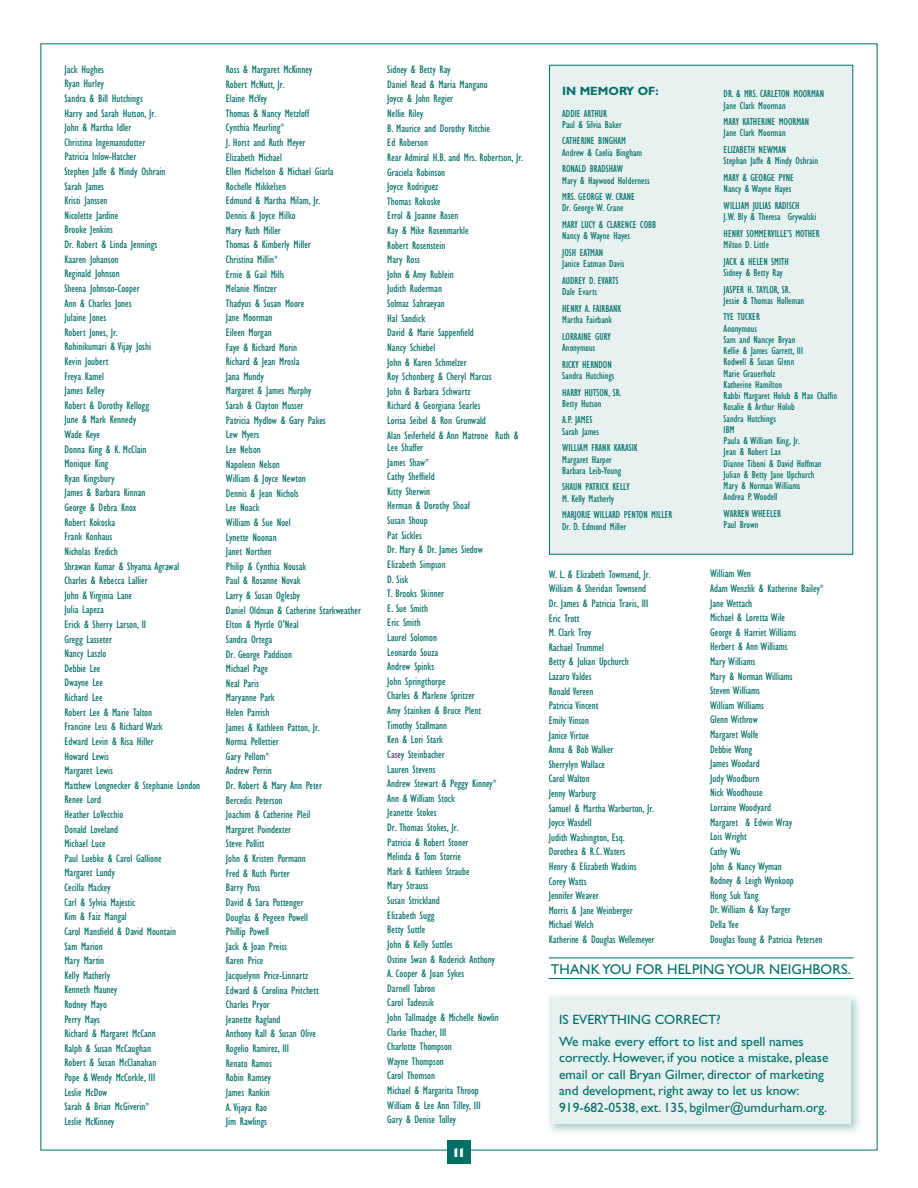
<style>
.page{position:relative;width:918px;height:1188px;background:#fff}
.page>*{position:absolute;margin:0;border:0;box-sizing:border-box;transform-origin:0 0}
.t1{font:14.25px "Gill Sans";color:#006f66}
.t2{font:13.5px/16.5px "Gill Sans";color:#006f66}
.t3{font:700 12px "Gill Sans";color:#006f66}
.t4{font:800 condensed 12px "Gill Sans";color:#fff}
.t5{font:condensed 11.25px/14.5px "Gill Sans";color:#006f66}
.t6{font:condensed 10.5px/11.2px "Gill Sans";color:#006f66}
</style>
<div class="page">
<div style="left:447px;top:1140px;width:24px;height:24px;background:#006f66"></div>
<div style="left:545px;top:993px;width:318px;height:143px;background:#006f66;opacity:.35"></div>
<div style="left:549px;top:997px;width:301px;height:127px;background:#e6f1f0"></div>
<div style="left:549px;top:65px;width:304px;height:490px;background:#e6f1f0;border:1px solid #006f66"></div>
<hr style="left:549px;top:958px;width:305px;height:1px;background:#006f66">
<hr style="left:549px;top:978px;width:305px;height:1px;background:#006f66">
<p class="t5" style="left:64px;top:62px;width:137px">Jack Hughes<br>Ryan Hurley<br>Sandra &amp; Bill Hutchings<br>Harry and Sarah Hutson, Jr.<br>John &amp; Martha Idler<br>Christina Ingemansdotter<br>Patricia Inlow-Hatcher<br>Stephen Jaffe &amp; Mindy Oshrain<br>Sarah James<br>Kristi Janssen<br>Nicolette Jardine<br>Brooke Jenkins<br>Dr. Robert &amp; Linda Jennings<br>Kaaren Johanson<br>Reginald Johnson<br>Sheena Johnson-Cooper<br>Ann &amp; Charles Jones<br>Julaine Jones<br>Robert Jones, Jr.<br>Rohinikumari &amp; Vijay Joshi<br>Kevin Joubert<br>Freya Kamel<br>James Kelley<br>Robert &amp; Dorothy Kellogg<br>June &amp; Mark Kennedy<br>Wade Keye<br>Donna King &amp; K. McClain<br>Monique King<br>Ryan Kingsbury<br>James &amp; Barbara Kinnan<br>George &amp; Debra Knox<br>Robert Kokoska<br>Frank Konhaus<br>Nicholas Kredich<br>Shrawan Kumar &amp; Shyama Agrawal<br>Charles &amp; Rebecca Lallier<br>John &amp; Virginia Lane<br>Julia Lapeza<br>Erick &amp; Sherry Larson, II<br>Gregg Lasseter<br>Nancy Laszlo<br>Debbie Lee<br>Dwayne Lee<br>Richard Lee<br>Robert Lee &amp; Marie Talton<br>Francine Less &amp; Richard Wark<br>Edward Levin &amp; Risa Hiller<br>Howard Lewis<br>Margaret Lewis<br>Matthew Longnecker &amp; Stephanie London<br>Renee Lord<br>Heather LoVecchio<br>Donald Loveland<br>Michael Luce<br>Paul Luebke &amp; Carol Gallione<br>Margaret Lundy<br>Cecilla Mackey<br>Carl &amp; Sylvia Majestic<br>Kim &amp; Faiz Mangal<br>Carol Mansfield &amp; David Mountain<br>Sam Marion<br>Mary Martin<br>Kelly Matherly<br>Kenneth Mauney<br>Rodney Mayo<br>Perry Mays<br>Richard &amp; Margaret McCann<br>Ralph &amp; Susan McCaughan<br>Robert &amp; Susan McClanahan<br>Pope &amp; Wendy McCorkle, III<br>Leslie McDow<br>Sarah &amp; Brian McGiverin*<br>Leslie McKinney</p>
<p class="t5" style="left:226px;top:62px;width:136px">Ross &amp; Margaret McKinney<br>Robert McNutt, Jr.<br>Elaine McVey<br>Thomas &amp; Nancy Metzloff<br>Cynthia Meurling*<br>J. Horst and Ruth Meyer<br>Elizabeth Michael<br>Ellen Michelson &amp; Michael Giarla<br>Rochelle Mikkelsen<br>Edmund &amp; Martha Milam, Jr.<br>Dennis &amp; Joyce Milko<br>Mary Ruth Miller<br>Thomas &amp; Kimberly Miller<br>Christina Millin*<br>Ernie &amp; Gail Mills<br>Melanie Mintzer<br>Thadyus &amp; Susan Moore<br>Jane Moorman<br>Eileen Morgan<br>Faye &amp; Richard Morin<br>Richard &amp; Jean Mrosla<br>Jana Mundy<br>Margaret &amp; James Murphy<br>Sarah &amp; Clayton Musser<br>Patricia Mydlow &amp; Gary Pakes<br>Lew Myers<br>Lee Nelson<br>Napoleon Nelson<br>William &amp; Joyce Newton<br>Dennis &amp; Jean Nichols<br>Lee Noack<br>William &amp; Sue Noel<br>Lynette Noonan<br>Janet Northen<br>Philip &amp; Cynthia Nousak<br>Paul &amp; Rosanne Novak<br>Larry &amp; Susan Oglesby<br>Daniel Oldman &amp; Catherine Starkweather<br>Elton &amp; Myrtle O'Neal<br>Sandra Ortega<br>Dr. George Paddison<br>Michael Page<br>Neal Paris<br>Maryanne Park<br>Helen Parrish<br>James &amp; Kathleen Patton, Jr.<br>Norma Pellettier<br>Gary Pellom*<br>Andrew Perrin<br>Dr. Robert &amp; Mary Ann Peter<br>Bercedis Peterson<br>Joachim &amp; Catherine Pleil<br>Margaret Poindexter<br>Steve Pollitt<br>John &amp; Kristen Pormann<br>Fred &amp; Ruth Porter<br>Barry Poss<br>David &amp; Sara Pottenger<br>Douglas &amp; Pegeen Powell<br>Phillip Powell<br>Jack &amp; Joan Preiss<br>Karen Price<br>Jacquelynn Price-Linnartz<br>Edward &amp; Carolina Pritchett<br>Charles Pryor<br>Jeanette Ragland<br>Anthony Rall &amp; Susan Olive<br>Rogelio Ramirez, III<br>Renato Ramos<br>Robin Ramsey<br>James Rankin<br>A. Vijaya Rao<br>Jim Rawlings</p>
<p class="t5" style="left:387px;top:63px;width:137px">Sidney &amp; Betty Ray<br>Daniel Read &amp; Maria Mangano<br>Joyce &amp; John Regier<br>Nellie Riley<br>B. Maurice and Dorothy Ritchie<br>Ed Roberson<br>Rear Admiral H.B. and Mrs. Robertson, Jr.<br>Graciela Robinson<br>Joyce Rodriguez<br>Thomas Rokoske<br>Errol &amp; Joanne Rosen<br>Kay &amp; Mike Rosenmarkle<br>Robert Rosenstein<br>Mary Ross<br>John &amp; Amy Rublein<br>Judith Ruderman<br>Solmaz Sahraeyan<br>Hal Sandick<br>David &amp; Marie Sappenfield<br>Nancy Schiebel<br>John &amp; Karen Schmelzer<br>Roy Schonberg &amp; Cheryl Marcus<br>John &amp; Barbara Schwartz<br>Richard &amp; Georgiana Searles<br>Lorisa Seibel &amp; Ron Grunwald<br>Alan Seiferheld &amp; Ann Matrone Ruth &amp;</p>
<p class="t5" style="left:387px;top:440px;width:113px">Lee Shaffer<br>James Shaw*<br>Cathy Sheffield<br>Kitty Sherwin<br>Herman &amp; Dorothy Shoaf<br>Susan Shoup<br>Pat Sickles<br>Dr. Mary &amp; Dr. James Siedow<br>Elizabeth Simpson<br>D. Sisk<br>T. Brooks Skinner<br>E. Sue Smith<br>Eric Smith<br>Laurel Solomon<br>Leonardo Souza<br>Andrew Spinks<br>John Springthorpe<br>Charles &amp; Marlene Spritzer<br>Amy Stainken &amp; Bruce Plent<br>Timothy Stallmann<br>Ken &amp; Lori Stark<br>Casey Steinbacher<br>Lauren Stevens<br>Andrew Stewart &amp; Peggy Kinney*<br>Ann &amp; William Stock<br>Jeanette Stokes<br>Dr. Thomas Stokes, Jr.<br>Patricia &amp; Robert Stoner<br>Melinda &amp; Tom Storrie<br>Mark &amp; Kathleen Straube<br>Mary Strauss<br>Susan Strickland<br>Elizabeth Sugg<br>Betty Suttle<br>John &amp; Kelly Suttles<br>Ostine Swan &amp; Roderick Anthony<br>A. Cooper &amp; Joan Sykes<br>Darnell Tabron<br>Carol Tadeusik<br>John Tallmadge &amp; Michelle Nowlin<br>Clarke Thacher, III<br>Charlotte Thompson<br>Wayne Thompson<br>Carol Thomson<br>Michael &amp; Margarita Throop<br>William &amp; Lee Ann Tilley, III<br>Gary &amp; Denise Tolley</p>
<p class="t4" style="left:452px;top:1145px;width:14px">11</p>
<p class="t3" style="left:562px;top:83px;width:38px">IN MEMORY</p>
<p class="t3" style="left:638px;top:83px;width:22px">OF:</p>
<p class="t6" style="left:562px;top:108px;width:61px">ADDIE ARTHUR<br>Paul &amp; Silvia Baker</p>
<p class="t6" style="left:562px;top:136px;width:81px">CATHERINE BINGHAM<br>Andrew &amp; Caelia Bingham</p>
<p class="t6" style="left:562px;top:164px;width:89px">RONALD BRADSHAW<br>Mary &amp; Haywood Holderness</p>
<p class="t6" style="left:562px;top:191px;width:73px">MRS. GEORGE W. CRANE<br>Dr. George W. Crane</p>
<p class="t6" style="left:562px;top:219px;width:95px">MARY LUCY &amp; CLARE NCE COBB<br>Nancy &amp; Wayne Hayes</p>
<p class="t6" style="left:562px;top:247px;width:64px">JOSH EATMAN<br>Janice Eatman Davis</p>
<p class="t6" style="left:562px;top:275px;width:58px">AUDREY D. EVARTS<br>Dale Evarts</p>
<p class="t6" style="left:562px;top:303px;width:61px">HE NRY A. FAIRBANK<br>Martha Fairbank</p>
<p class="t6" style="left:562px;top:331px;width:46px">LORRAINE GURY<br>Anonymous</p>
<p class="t6" style="left:562px;top:359px;width:54px">RICKY HERNDON<br>Sandra Hutchings</p>
<p class="t6" style="left:562px;top:387px;width:61px">HARRY HUTSON, SR.<br>Betty Hutson</p>
<p class="t6" style="left:562px;top:415px;width:38px">A.P. JAMES<br>Sarah James</p>
<p class="t6" style="left:562px;top:443px;width:77px">WILLIAM FRANK KARASIK<br>Margaret Harper<br>Barbara Leib-Young</p>
<p class="t6" style="left:562px;top:482px;width:69px">SHAUN PATRICK KELLY<br>M. Kelly Matherly</p>
<p class="t6" style="left:562px;top:510px;width:107px">MARJORIE WILLARD PE NTON MILLER<br>Dr. D. Edmond Miller</p>
<p class="t6" style="left:724px;top:89px;width:102px">DR. &amp; MRS. CARLETON MOORMAN<br>Jane Clark Moorman</p>
<p class="t6" style="left:724px;top:116px;width:87px">MARY KATHERINE MOORMAN<br>Jane Clark Moorman</p>
<p class="t6" style="left:724px;top:144px;width:96px">ELIZABETH NEWMAN<br>Stephan Jaffe &amp; Mindy Oshrain</p>
<p class="t6" style="left:724px;top:172px;width:71px">MARY &amp; GEORGE PYNE<br>Nancy &amp; Wayne Hayes</p>
<p class="t6" style="left:724px;top:200px;width:94px">WILLIAM JULIAS RADISCH<br>J.W. Bly &amp; Theresa Grywalski</p>
<p class="t6" style="left:724px;top:228px;width:86px">HE NRY SOMMERVILLE’S MOTHER<br>Milton D. Little</p>
<p class="t6" style="left:724px;top:256px;width:62px">JACK &amp; HE LEN SMITH<br>Sidney &amp; Betty Ray</p>
<p class="t6" style="left:724px;top:284px;width:82px">JASPER H. TAYLOR, SR.<br>Jessie &amp; Thomas Holleman</p>
<p class="t6" style="left:724px;top:312px;width:115px">TYE TUCKER<br>Anonymous<br>Sam and Nancye Bryan<br>Kellie &amp; James Garrett, III<br>Rodwell &amp; Susan Glenn<br>Marie Grauerholz<br>Katherine Hamilton<br>Rabbi Margaret Holub &amp; Max Chalfin<br>Rosalie &amp; Arthur Holub<br>Sandra Hutchings<br>IBM<br>Paula &amp; William King, Jr.<br>Jean &amp; Robert Lax<br>Dianne Tiboni &amp; David Hoffman<br>Julian &amp; Betty Jane Upchurch<br>Mary &amp; Norman Williams<br>Andrea P. Woodell</p>
<p class="t6" style="left:724px;top:508px;width:55px">WARRE N WHEE LER<br>Paul Brown</p>
<p class="t5" style="left:549px;top:567px;width:107px">W. L. &amp; Elizabeth Townsend, Jr.<br>William &amp; Sheridan Townsend<br>Dr. James &amp; Patricia Travis, III<br>Eric Trott<br>M. Clark Troy<br>Rachael Trummel<br>Betty &amp; Julian Upchurch<br>Lazaro Valdes<br>Ronald Vereen<br>Patricia Vincent<br>Emily Vinson<br>Janice Virtue<br>Anna &amp; Bob Walker<br>Sherrylyn Wallace<br>Carol Walton<br>Jenny Warburg<br>Samuel &amp; Martha Warburton, Jr.<br>Joyce Wasdell<br>Judith Washington, Esq.<br>Dorothea &amp; R.C. Waters<br>Henry &amp; Elizabeth Watkins<br>Corey Watts<br>Jennifer Weaver<br>Morris &amp; Jane Weinberger<br>Michael Welch<br>Katherine &amp; Douglas Wellemeyer</p>
<p class="t5" style="left:710px;top:567px;width:115px">William Wen<br>Adam Wenzlik &amp; Katherine Bailey*<br>Jane Wettach<br>Michael &amp; Loretta Wile<br>George &amp; Harriet Williams<br>Herbert &amp; Ann Williams<br>Mary Williams<br>Mary &amp; Norman Williams<br>Steven Williams<br>William Williams<br>Glenn Withrow<br>Margaret Wolfe<br>Debbie Wong<br>James Woodard<br>Judy Woodburn<br>Nick Woodhouse<br>Lorraine Woodyard<br>Margaret &amp; Edwin Wray<br>Lois Wright<br>Cathy Wu<br>John &amp; Nancy Wyman<br>Rodney &amp; Leigh Wynkoop<br>Hong Suk Yang<br>Dr. William &amp; Kay Yarger<br>Della Yee<br>Douglas Young &amp; Patricia Petersen</p>
<p class="t1" style="left:551px;top:961px;width:20px">Thank</p>
<p class="t1" style="left:602px;top:961px;width:44px">You for</p>
<p class="t1" style="left:667px;top:961px;width:20px">Helping</p>
<p class="t1" style="left:727px;top:961px;width:11px">your</p>
<p class="t1" style="left:769px;top:961px;width:10px">neighbors</p>
<p class="t1" style="left:848px;top:961px;width:5px">.</p>
<p class="t2" style="left:559px;top:1008px;width:246px;line-height:21.9px;text-indent:157px">?<br>We make every effort to list and spell names</p>
<p class="t2" style="left:559px;top:1050px;width:271px">correctly. However, if you notice a mistake, please email or call Bryan Gilmer, director of marketing and development, right away to let us know:<br>919-682-0538, ext. 135, bgilmer@umdurham.org.</p>
<p class="t2" style="left:559px;top:1011px;width:22px">Is everything</p>
<p class="t2" style="left:655px;top:1011px;width:10px">correct</p>
</div>
